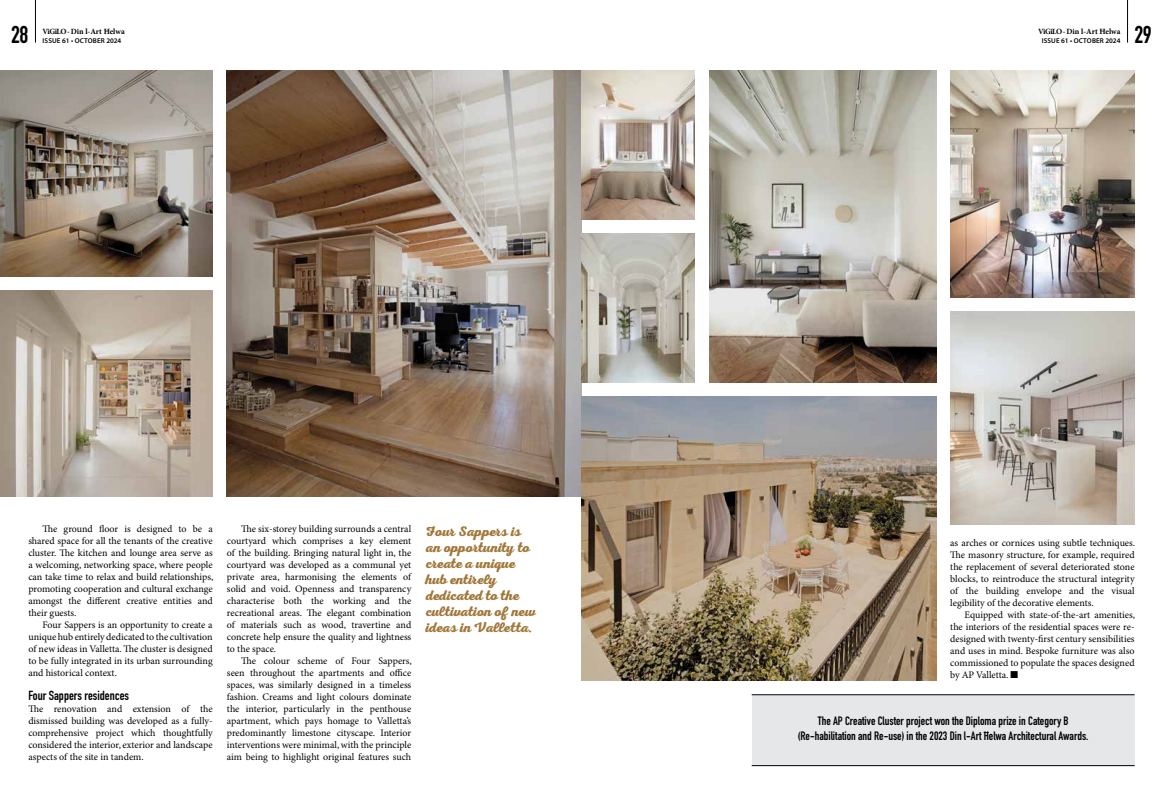
<style>
.page{position:relative;width:1163px;height:794px;background:#fff}
.page>*{position:absolute;margin:0;border:0;box-sizing:border-box;transform-origin:0 0}
.t1{font:700 24px "DIN Condensed";color:#000}
.t2{font:14px/16px "Nexa Rust Script B 00";color:#a17739}
.t3{font:700 13px "DIN Condensed";color:#000}
.t4{font:700 12px/15px "DIN Condensed";color:#000;text-align:center}
.t5{font:10px/12px "Minion Pro";color:#000;text-align:justify}
.t6{font:700 8px "Minion Pro";letter-spacing:-.005em;color:#000}
.t7{font:600 7px "Myriad Pro";letter-spacing:.02em;color:#000}
</style>
<div class="page">
<hr style="left:35px;top:0;width:1px;height:43px;background:#000">
<hr style="left:1127px;top:0;width:1px;height:43px;background:#000">
<div style="left:751px;top:694px;width:383px;height:71px;background:#e6e7e8"></div>
<hr style="left:751px;top:694px;width:383px;height:1px;background:#000">
<hr style="left:751px;top:765px;width:383px;height:1px;background:#000">
<img style="left:0;top:71px;width:213px;height:205px">
<img style="left:227px;top:71px;width:355px;height:425px">
<img style="left:0;top:291px;width:213px;height:205px">
<img style="left:582px;top:234px;width:112px;height:149px">
<img style="left:709px;top:71px;width:226px;height:312px">
<img style="left:950px;top:71px;width:184px;height:227px">
<img style="left:950px;top:312px;width:184px;height:212px">
<img style="left:581px;top:71px;width:113px;height:149px">
<img style="left:581px;top:397px;width:354px;height:283px">
<h1 class="t1" style="left:11px;top:18px;width:19px">28</h1>
<p class="t6" style="left:43px;top:27px;width:84px">ViGiLO - Din l-Art Ħelwa</p>
<p class="t7" style="left:43px;top:36px;width:80px">ISSUE 61 • OCTOBER 2024</p>
<p class="t6" style="left:1038px;top:27px;width:84px">ViGiLO - Din l-Art Ħelwa</p>
<p class="t7" style="left:1041px;top:36px;width:80px">ISSUE 61 • OCTOBER 2024</p>
<h1 class="t1" style="left:1134px;top:18px;width:19px">29</h1>
<p class="t5" style="left:28px;top:523px;width:186px;text-indent:14px">The ground floor is designed to be a shared space for all the tenants of the creative cluster. The kitchen and lounge area serve as a welcoming, networking space, where people can take time to relax and build relationships, promoting cooperation and cultural exchange amongst the different creative entities and their guests.</p>
<p class="t5" style="left:28px;top:619px;width:186px;text-indent:14px">Four Sappers is an opportunity to create a unique hub entirely dedicated to the cultivation of new ideas in Valletta. The cluster is designed to be fully integrated in its urban surrounding and historical context.</p>
<h3 class="t3" style="left:28px;top:686px;width:102px">Four Sappers residences</h3>
<p class="t5" style="left:28px;top:703px;width:186px">The renovation and extension of the dismissed building was developed as a fully&shy;comprehensive project which thoughtfully considered the interior, exterior and landscape aspects of the site in tandem.</p>
<p class="t5" style="left:227px;top:523px;width:186px;text-indent:14px">The six-storey building surrounds a central courtyard which comprises a key element of the building. Bringing natural light in, the courtyard was developed as a communal yet private area, harmonising the elements of solid and void. Openness and transparency characterise both the working and the recreational areas. The elegant combination of materials such as wood, travertine and concrete help ensure the quality and lightness to the space.</p>
<p class="t5" style="left:227px;top:655px;width:186px;text-indent:14px">The colour scheme of Four Sappers, seen throughout the apartments and office spaces, was similarly designed in a timeless fashion. Creams and light colours dominate the interior, particularly in the penthouse apartment, which pays homage to Valletta’s predominantly limestone cityscape. Interior interventions were minimal, with the principle aim being to highlight original features such</p>
<h2 class="t2" style="left:425px;top:523px;width:112px">Four Sappers is an opportunity to create a unique hub entirely dedicated to the cultivation of new ideas in Valletta.</h2>
<p class="t5" style="left:950px;top:537px;width:186px">as arches or cornices using subtle techniques.<br>The masonry structure, for example, required the replacement of several deteriorated stone blocks, to reintroduce the structural integrity of the building envelope and the visual legibility of the decorative elements.</p>
<p class="t5" style="left:950px;top:609px;width:186px;text-indent:14px">Equipped with state-of-the-art amenities, the interiors of the residential spaces were re&shy;designed with twenty-first century sensibilities and uses in mind. Bespoke furniture was also commissioned to populate the spaces designed by AP Valletta. ■</p>
<p class="t4" style="left:797px;top:713px;width:292px">The AP Creative Cluster project won the Diploma prize in Category B (Re-habilitation and Re-use) in the 2023 Din l-Art Ħelwa Architectural Awards.</p>
</div>
